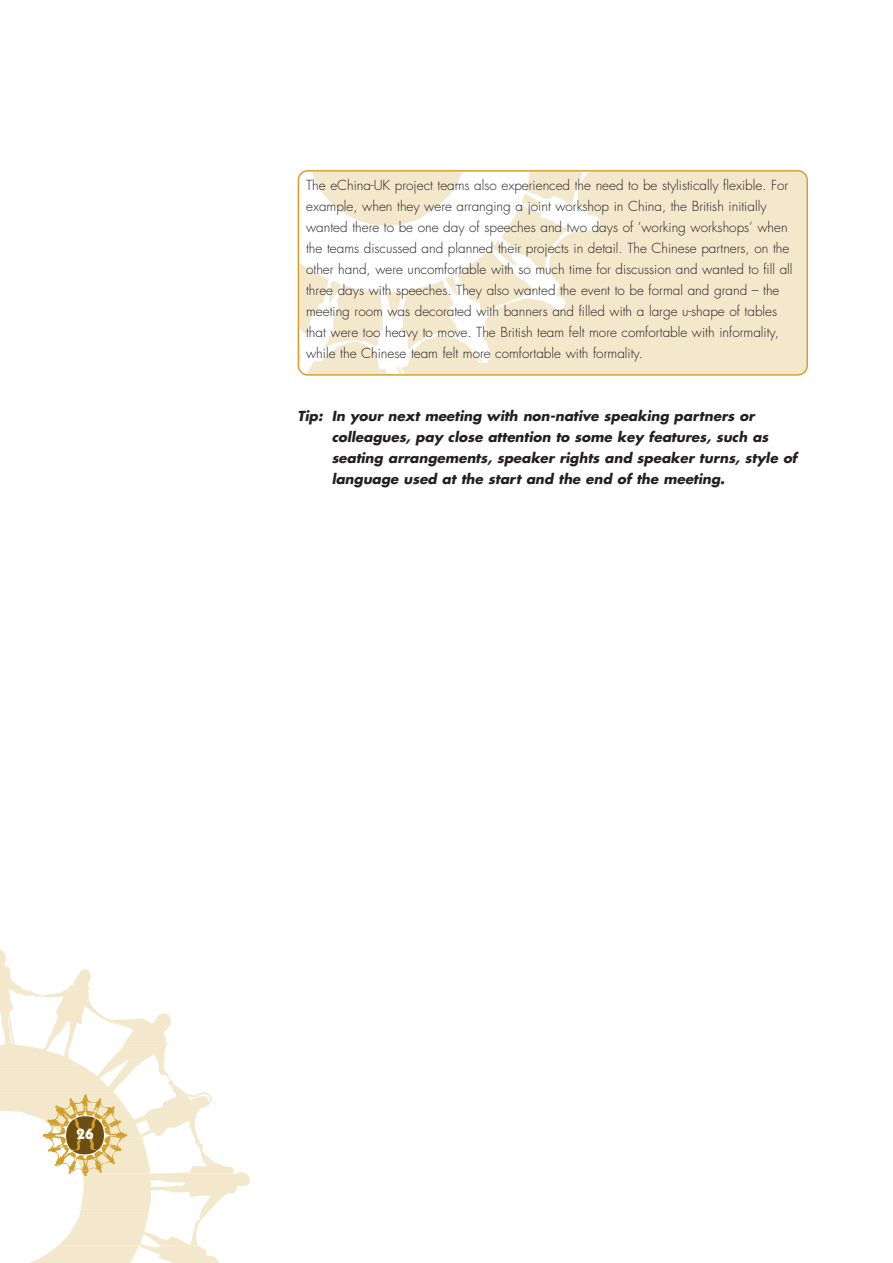
<style>
.page{position:relative;width:893px;height:1263px;background:#fff}
.page>*{position:absolute;margin:0;border:0;box-sizing:border-box;transform-origin:0 0}
.t1{font:700 15px "Kabel IT Cby BT";color:#fff}
.t2{font:300 13.5px/21px "Futura";color:#231f20}
.t3{font:italic 700 13.5px/21px "Futura";color:#231f20}
</style>
<div class="page">
<svg style="left:298px;top:170px;width:510px;height:206px"></svg>
<svg style="left:0;top:950px;width:250px;height:313px"></svg>
<div style="left:65px;top:1115px;width:40px;height:40px;border:1px solid #fff;border-radius:50%"></div>
<p class="t2" style="left:306px;top:176px;width:488px">The eChina-UK project teams also experienced the need to be stylistically flexible. For example, when they were arranging a joint workshop in China, the British initially wanted there to be one day of speeches and two days of ‘working workshops’ when the teams discussed and planned their projects in detail. The Chinese partners, on the other hand, were uncomfortable with so much time for discussion and wanted to fill all three days with speeches. They also wanted the event to be formal and grand – the meeting room was decorated with banners and filled with a large u-shape of tables that were too heavy to move. The British team felt more comfortable with informality, while the Chinese team felt more comfortable with formality.</p>
<p class="t3" style="left:332px;top:407px;width:467px;text-indent:-34px">Tip: In your next meeting with non-native speaking partners or colleagues, pay close attention to some key features, such as seating arrangements, speaker rights and speaker turns, style of language used at the start and the end of the meeting.</p>
<p class="t1" style="left:77px;top:1129px;width:18px">26</p>
</div>
